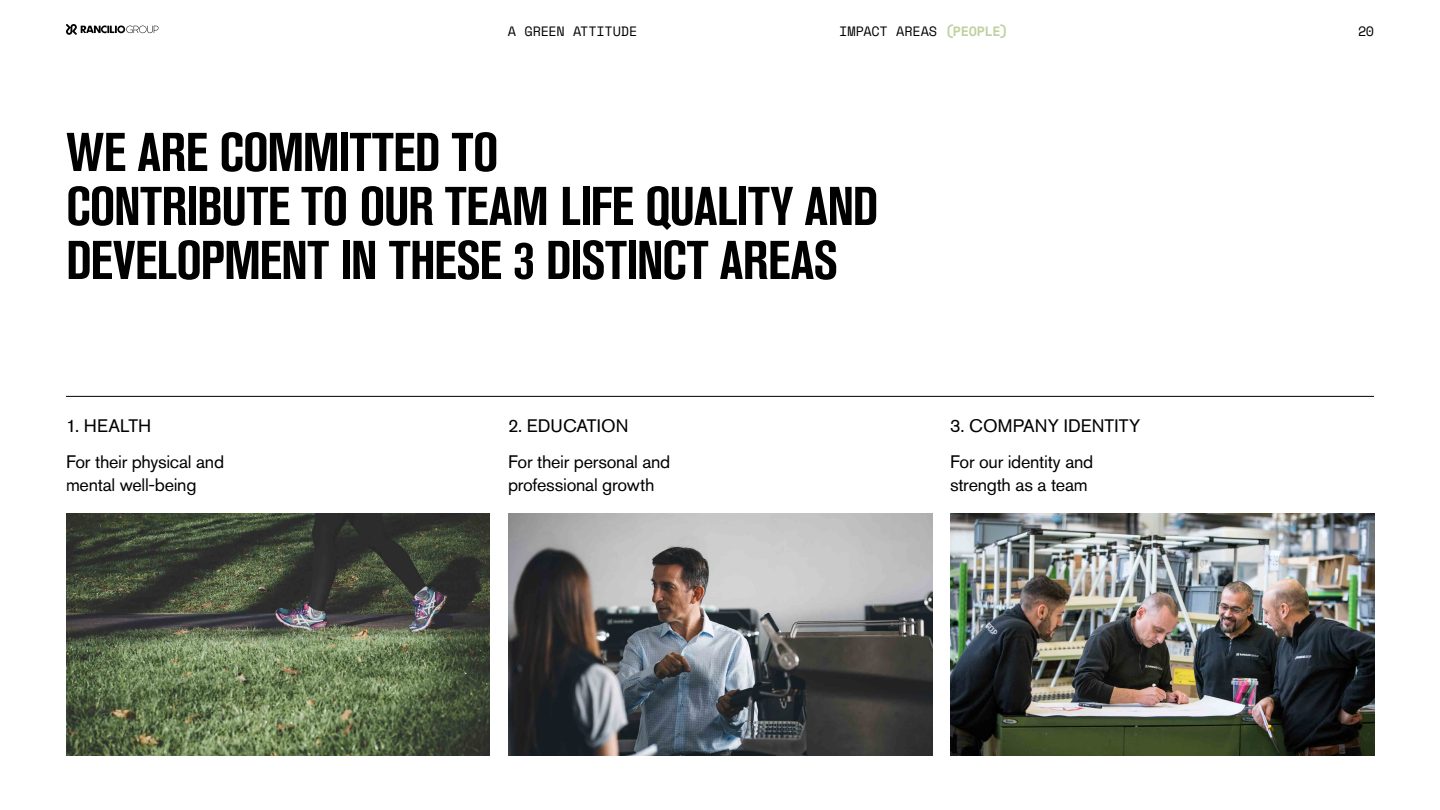
<style>
.page{position:relative;width:1440px;height:810px;background:#fff}
.page>*{position:absolute;margin:0;border:0;box-sizing:border-box;transform-origin:0 0}
.t1{font:700 condensed 54px/54px "Akzidenz Grotesk BQ";letter-spacing:-.015em;color:#000}
.t2{font:18px/36px "Akzidenz Grotesk Std";letter-spacing:-.015em;color:#000}
.t3{font:13.5px "Space Mono";letter-spacing:-.01em;color:#000}
.s1{font-weight:700;color:#bfd29f}
</style>
<div class="page">
<svg style="left:66px;top:24px;width:92px;height:11px"></svg>
<img style="left:66px;top:513px;width:424px;height:243px">
<img style="left:508px;top:513px;width:424px;height:243px">
<img style="left:950px;top:513px;width:424px;height:243px">
<hr style="left:66px;top:396px;width:1308px;height:1px;background:#000">
<p class="t3" style="left:839px;top:21px;width:170px">IMPACT AREAS <span class="s1">(PEOPLE)</span></p>
<p class="t3" style="left:508px;top:21px;width:131px">A GREEN ATTITUDE</p>
<p class="t3" style="left:1358px;top:21px;width:17px">20</p>
<h1 class="t1" style="left:66px;top:125px;width:814px">WE ARE COMMITTED TO<br>CONTRIBUTE TO OUR TEAM LIFE QUALITY AND<br>DEVELOPMENT IN THESE 3 DISTINCT AREAS</h1>
<p class="t2" style="left:66px;top:408px;width:160px">1. HEALTH<br>For their physical and</p>
<p class="t2" style="left:66px;top:466px;width:132px">mental well-being</p>
<p class="t2" style="left:508px;top:408px;width:164px">2. EDUCATION<br>For their personal and</p>
<p class="t2" style="left:508px;top:466px;width:148px">professional growth</p>
<p class="t2" style="left:950px;top:408px;width:192px">3. COMPANY IDENTITY<br>For our identity and</p>
<p class="t2" style="left:950px;top:466px;width:139px">strength as a team</p>
</div>
